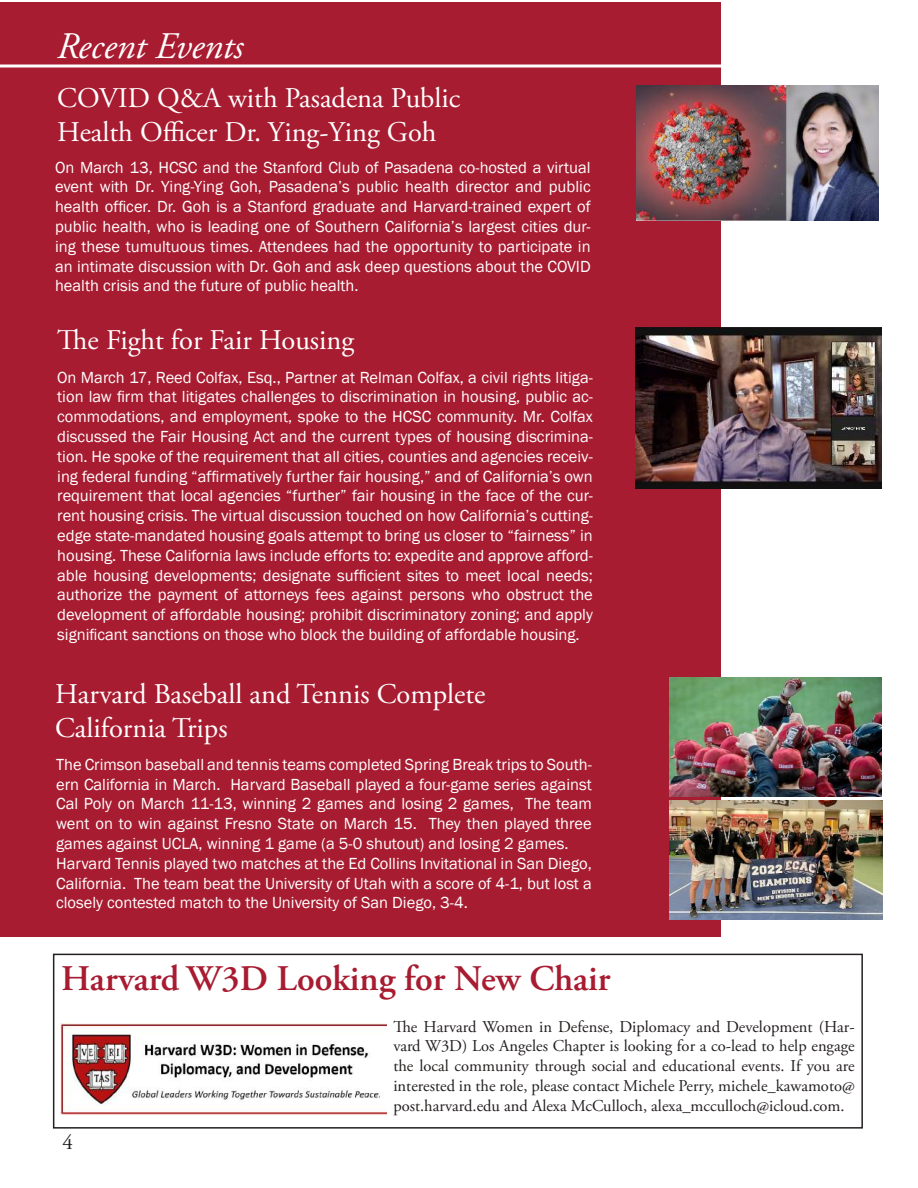
<style>
.page{position:relative;width:918px;height:1188px;background:#fff}
.page>*{position:absolute;margin:0;border:0;box-sizing:border-box;transform-origin:0 0}
.t1{font:italic 37.5px "Adobe Garamond Pro";color:#fff}
.t2{font:600 36px "Adobe Garamond Pro";color:#a81c31}
.t3{font:28.5px/34.2px "Adobe Garamond Pro";color:#fff}
.t4{font:21px "Adobe Garamond Pro";color:#241f1f}
.t5{font:16.5px/19.8px "Franklin Gothic";color:#fff;text-align:justify}
.t6{font:16.5px/19.8px "Adobe Garamond Pro";color:#241f1f;text-align:justify}
</style>
<div class="page">
<div style="left:53px;top:954px;width:810px;height:175px;border:2px solid #241f1f"></div>
<img style="left:61px;top:1023px;width:326px;height:91px">
<div style="left:0;top:2px;width:720px;height:934px;background:#a81c31"></div>
<img style="left:635px;top:327px;width:247px;height:162px">
<svg style="left:0;top:64px;width:721px;height:4px;background:#e9c6cb"></svg>
<img style="left:670px;top:677px;width:212px;height:120px">
<img style="left:670px;top:800px;width:212px;height:120px">
<img style="left:636px;top:85px;width:243px;height:135px">
<h1 class="t1" style="left:57px;top:24px;width:188px">Recent Events</h1>
<h3 class="t3" style="left:57px;top:82px;width:405px">COVID Q&amp;A with Pasadena Public<br>Health Officer Dr. Ying-Ying Goh</h3>
<p class="t5" style="left:55px;top:157px;width:537px">On March 13, HCSC and the Stanford Club of Pasadena co-hosted a virtual event with Dr. Ying-Ying Goh, Pasadena’s public health director and public health officer. Dr. Goh is a Stanford graduate and Harvard-trained expert of public health, who is leading one of Southern California’s largest cities dur&shy;ing these tumultuous times. Attendees had the opportunity to participate in an intimate discussion with Dr. Goh and ask deep questions about the COVID health crisis and the future of public health.</p>
<h3 class="t3" style="left:57px;top:324px;width:298px">The Fight for Fair Housing</h3>
<p class="t5" style="left:57px;top:367px;width:537px">On March 17, Reed Colfax, Esq., Partner at Relman Colfax, a civil rights litiga&shy;tion law firm that litigates challenges to discrimination in housing, public ac&shy;commodations, and employment, spoke to the HCSC community. Mr. Colfax discussed the Fair Housing Act and the current types of housing discrimina&shy;tion. He spoke of the requirement that all cities, counties and agencies receiv&shy;ing federal funding “affirmatively further fair housing,” and of California’s own requirement that local agencies “further” fair housing in the face of the cur&shy;rent housing crisis. The virtual discussion touched on how California’s cutting&shy;edge state-mandated housing goals attempt to bring us closer to “fairness” in housing. These California laws include efforts to: expedite and approve afford&shy;able housing developments; designate sufficient sites to meet local needs; authorize the payment of attorneys fees against persons who obstruct the development of affordable housing; prohibit discriminatory zoning; and apply significant sanctions on those who block the building of affordable housing.</p>
<h3 class="t3" style="left:55px;top:678px;width:432px">Harvard Baseball and Tennis Complete<br>California Trips</h3>
<p class="t5" style="left:56px;top:755px;width:537px;text-align:left">The Crimson baseball and tennis teams completed Spring Break trips to South&shy;ern California in March. Harvard Baseball played a four-game series against Cal Poly on March 11-13, winning 2 games and losing 2 games, The team went on to win against Fresno State on March 15. They then played three games against UCLA, winning 1 game (a 5-0 shutout) and losing 2 games.<br>Harvard Tennis played two matches at the Ed Collins Invitational in San Diego, California. The team beat the University of Utah with a score of 4-1, but lost a closely contested match to the University of San Diego, 3-4.</p>
<h2 class="t2" style="left:61px;top:958px;width:551px">Harvard W3D Looking for New Chair</h2>
<p class="t6" style="left:393px;top:1017px;width:463px">The Harvard Women in Defense, Diplomacy and Development (Har&shy;vard W3D) Los Angeles Chapter is looking for a co-lead to help engage the local community through social and educational events. If you are interested in the role, please contact Michele Perry, michele_kawamoto@ post.harvard.edu and Alexa McCulloch, alexa_mcculloch@icloud.com.</p>
<p class="t4" style="left:62px;top:1130px;width:12px">4</p>
</div>
